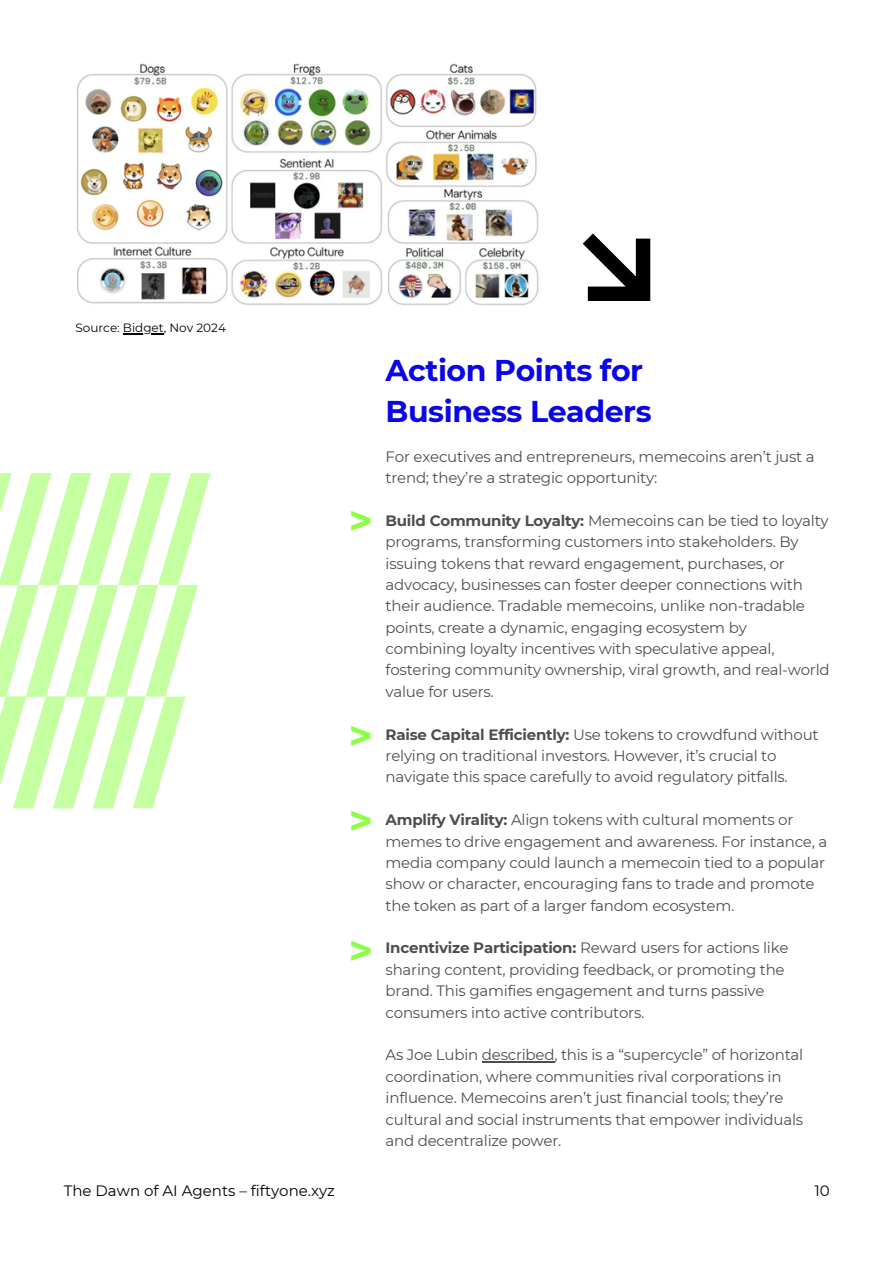
<style>
.page{position:relative;width:894px;height:1264px;background:#fff}
.page>*{position:absolute;margin:0;border:0;box-sizing:border-box;transform-origin:0 0}
.t1{font:700 40.5px "Montserrat";color:#8cff45}
.t2{font:700 30px/41.7px "Montserrat";letter-spacing:-.015em;color:#0a06e5}
.t3{font:15px/21.3px "Montserrat";letter-spacing:-.015em;color:#000}
.t4{font:12px "Montserrat";color:#000}
.s1{font-weight:700}
</style>
<div class="page">
<svg style="left:0;top:473px;width:210px;height:335px"></svg>
<hr style="left:481px;top:1061px;width:73px;height:1px;background:#000">
<svg style="left:582px;top:233px;width:68px;height:68px"></svg>
<img style="left:77px;top:63px;width:462px;height:243px">
<hr style="left:123px;top:333px;width:41px;height:1px;background:#000">
<h2 class="t4" style="left:75px;top:321px;width:152px">Source: Bidget, Nov 2024</h2>
<p class="t1" style="left:349px;top:495px;width:26px">&gt;</p>
<p class="t1" style="left:349px;top:710px;width:26px">&gt;</p>
<h1 class="t1" style="left:349px;top:795px;width:26px">&gt;</h1>
<h2 class="t1" style="left:349px;top:925px;width:26px">&gt;</h2>
<p class="t2" style="left:385px;top:349px;width:267px">Action Points for<br>Business Leaders</p>
<p class="t3" style="left:385px;top:445px;width:430px">For executives and entrepreneurs, memecoins aren’t just a trend; they’re a strategic opportunity:</p>
<p class="t3" style="left:385px;top:509px;width:445px"><span class="s1">Build Community Loyalty:</span> Memecoins can be tied to loyalty programs, transforming customers into stakeholders. By issuing tokens that reward engagement, purchases, or advocacy, businesses can foster deeper connections with their audience. Tradable memecoins, unlike non-tradable points, create a dynamic, engaging ecosystem by combining loyalty incentives with speculative appeal, fostering community ownership, viral growth, and real-world value for users.</p>
<p class="t3" style="left:385px;top:723px;width:434px"><span class="s1">Raise Capital Efficiently:</span> Use tokens to crowdfund without relying on traditional investors. However, it’s crucial to navigate this space carefully to avoid regulatory pitfalls.</p>
<p class="t3" style="left:385px;top:809px;width:443px"><span class="s1">Amplify Virality:</span> Align tokens with cultural moments or memes to drive engagement and awareness. For instance, a media company could launch a memecoin tied to a popular show or character, encouraging fans to trade and promote the token as part of a larger fandom ecosystem.</p>
<p class="t3" style="left:385px;top:937px;width:404px"><span class="s1">Incentivize Participation:</span> Reward users for actions like sharing content, providing feedback, or promoting the brand. This gamifies engagement and turns passive consumers into active contributors.</p>
<p class="t3" style="left:385px;top:1044px;width:419px">As Joe Lubin described, this is a “supercycle” of horizontal coordination, where communities rival corporations in influence. Memecoins aren’t just financial tools; they’re cultural and social instruments that empower individuals and decentralize power.</p>
<p class="t3" style="left:64px;top:1179px;width:272px">The Dawn of AI Agents – fiftyone.xyz</p>
<h2 class="t3" style="left:814px;top:1179px;width:17px">10</h2>
</div>
